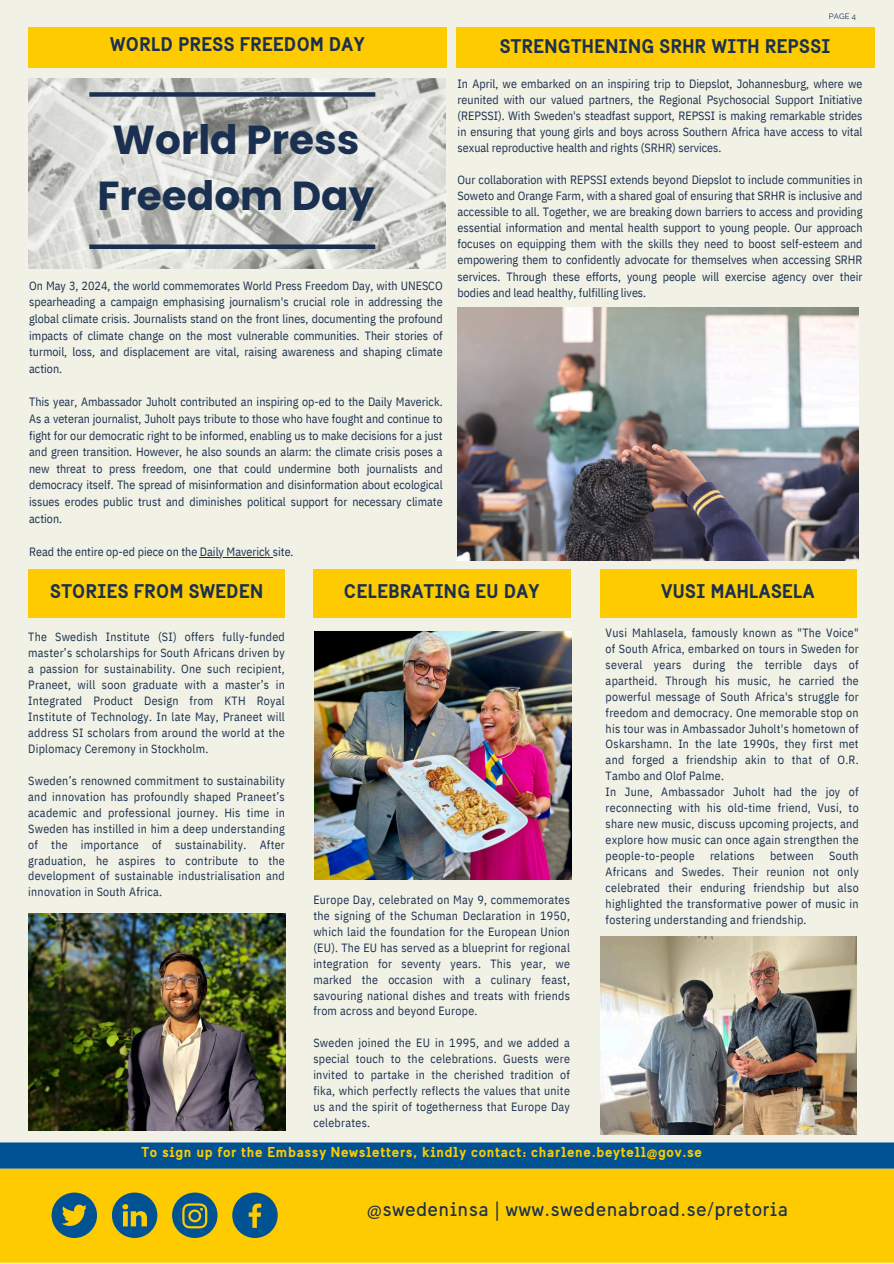
<style>
.page{position:relative;width:894px;height:1264px;background:#fff}
.page>*{position:absolute;margin:0;border:0;box-sizing:border-box;transform-origin:0 0}
.t1{font:700 40.5px/56.2px "Poppins";color:#1a3050;text-align:center}
.t2{font:700 19.5px "Sweden Sans";letter-spacing:.02em;color:#1a3050}
.t3{font:19.35px "Sweden Sans";letter-spacing:.05em;color:#1a3050}
.t4{font:700 14.1px "Sweden Sans";letter-spacing:.05em;color:#fecb00}
.t5{font:12px/15.9px "IBM Plex Sans Cond";letter-spacing:.02em;color:#1a3050;text-align:justify}
.t6{font:12px "IBM Plex Sans Cond";color:#1a3050}
.t7{font:7.8px "Raleway";color:#1a3050}
</style>
<div class="page">
<div style="left:0;top:0;width:893px;height:1263px;background:#f1f1e5"></div>
<div style="left:0;top:1159px;width:893px;height:103px;background:#fecb00"></div>
<svg style="left:0;top:1142px;width:893px;height:27px;background:#075694"></svg>
<svg style="left:52px;top:1192px;width:45px;height:45px"></svg>
<svg style="left:112px;top:1192px;width:45px;height:45px"></svg>
<svg style="left:172px;top:1192px;width:45px;height:45px"></svg>
<svg style="left:232px;top:1192px;width:45px;height:45px"></svg>
<div style="left:28px;top:569px;width:257px;height:49px;background:#fecb00"></div>
<img style="left:28px;top:913px;width:257px;height:217px">
<img style="left:28px;top:79px;width:417px;height:189px">
<img style="left:457px;top:307px;width:401px;height:253px">
<div style="left:28px;top:28px;width:418px;height:40px;background:#fecb00"></div>
<div style="left:455px;top:28px;width:419px;height:40px;background:#fecb00"></div>
<div style="left:313px;top:569px;width:258px;height:49px;background:#fecb00"></div>
<div style="left:600px;top:569px;width:256px;height:49px;background:#fecb00"></div>
<img style="left:314px;top:631px;width:257px;height:248px">
<img style="left:600px;top:936px;width:256px;height:198px">
<div style="left:89px;top:92px;width:286px;height:5px;background:#1a3050"></div>
<div style="left:89px;top:244px;width:286px;height:5px;background:#1a3050"></div>
<hr style="left:200px;top:557px;width:73px;height:1px;background:#1a3050">
<h5 class="t2" style="left:110px;top:37px;width:256px">WORLD PRESS FREEDOM DAY</h5>
<h3 class="t1" style="left:97px;top:112px;width:278px">World Press<br>Freedom Day</h3>
<h5 class="t5" style="left:29px;top:277px;width:415px;line-height:16.6px">On May 3, 2024, the world commemorates World Press Freedom Day, with UNESCO spearheading a campaign emphasising journalism's crucial role in addressing the global climate crisis. Journalists stand on the front lines, documenting the profound impacts of climate change on the most vulnerable communities. Their stories of turmoil, loss, and displacement are vital, raising awareness and shaping climate action.</h5>
<h5 class="t5" style="left:29px;top:393px;width:415px;line-height:16.6px">This year, Ambassador Juholt contributed an inspiring op-ed to the Daily Maverick.<br>As a veteran journalist, Juholt pays tribute to those who have fought and continue to fight for our democratic right to be informed, enabling us to make decisions for a just and green transition. However, he also sounds an alarm: the climate crisis poses a new threat to press freedom, one that could undermine both journalists and democracy itself. The spread of misinformation and disinformation about ecological issues erodes public trust and diminishes political support for necessary climate action.</h5>
<p class="t6" style="left:29px;top:543px;width:266px">Read the entire op-ed piece on the Daily Maverick site.</p>
<h2 class="t7" style="left:828px;top:12px;width:29px">PAGE 4</h2>
<h2 class="t2" style="left:499px;top:38px;width:332px">STRENGTHENING SRHR WITH REPSSI</h2>
<h5 class="t5" style="left:457px;top:76px;width:406px">In April, we embarked on an inspiring trip to Diepslot, Johannesburg, where we reunited with our valued partners, the Regional Psychosocial Support Initiative (REPSSI). With Sweden's steadfast support, REPSSI is making remarkable strides in ensuring that young girls and boys across Southern Africa have access to vital sexual reproductive health and rights (SRHR) services.</h5>
<h5 class="t5" style="left:457px;top:172px;width:406px">Our collaboration with REPSSI extends beyond Diepslot to include communities in Soweto and Orange Farm, with a shared goal of ensuring that SRHR is inclusive and accessible to all. Together, we are breaking down barriers to access and providing essential information and mental health support to young people. Our approach focuses on equipping them with the skills they need to boost self-esteem and empowering them to confidently advocate for themselves when accessing SRHR services. Through these efforts, young people will exercise agency over their bodies and lead healthy, fulfilling lives.</h5>
<h5 class="t2" style="left:50px;top:583px;width:214px">STORIES FROM SWEDEN</h5>
<p class="t5" style="left:28px;top:629px;width:258px">The Swedish Institute (SI) offers fully-funded master’s scholarships for South Africans driven by a passion for sustainability. One such recipient, Praneet, will soon graduate with a master’s in Integrated Product Design from KTH Royal Institute of Technology. In late May, Praneet will address SI scholars from around the world at the Diplomacy Ceremony in Stockholm.</p>
<h2 class="t5" style="left:28px;top:772px;width:258px">Sweden’s renowned commitment to sustainability and innovation has profoundly shaped Praneet’s academic and professional journey. His time in Sweden has instilled in him a deep understanding of the importance of sustainability. After graduation, he aspires to contribute to the development of sustainable industrialisation and innovation in South Africa.</h2>
<h2 class="t2" style="left:344px;top:583px;width:197px">CELEBRATING EU DAY</h2>
<h5 class="t2" style="left:661px;top:583px;width:155px">VUSI MAHLASELA</h5>
<h5 class="t5" style="left:313px;top:891px;width:258px">Europe Day, celebrated on May 9, commemorates the signing of the Schuman Declaration in 1950, which laid the foundation for the European Union (EU). The EU has served as a blueprint for regional integration for seventy years. This year, we marked the occasion with a culinary feast, savouring national dishes and treats with friends from across and beyond Europe.</h5>
<h5 class="t5" style="left:313px;top:1034px;width:258px">Sweden joined the EU in 1995, and we added a special touch to the celebrations. Guests were invited to partake in the cherished tradition of fika, which perfectly reflects the values that unite us and the spirit of togetherness that Europe Day celebrates.</h5>
<h2 class="t5" style="left:605px;top:624px;width:254px;text-align:left">Vusi Mahlasela, famously known as "The Voice" of South Africa, embarked on tours in Sweden for several years during the terrible days of apartheid. Through his music, he carried the powerful message of South Africa's struggle for freedom and democracy. One memorable stop on his tour was in Ambassador Juholt's hometown of Oskarshamn. In the late 1990s, they first met and forged a friendship akin to that of O.R.<br>Tambo and Olof Palme.<br>In June, Ambassador Juholt had the joy of reconnecting with his old-time friend, Vusi, to share new music, discuss upcoming projects, and explore how music can once again strengthen the people-to-people</h2>
<h2 class="t5" style="left:605px;top:847px;width:254px;text-indent:223px">South Africans and Swedes. Their reunion not only celebrated their enduring friendship but also highlighted the transformative power of music in fostering understanding and friendship.</h2>
<h2 class="t5" style="left:709px;top:847px;width:46px">relations</h2>
<h2 class="t5" style="left:769px;top:847px;width:45px">between</h2>
<h5 class="t4" style="left:141px;top:1146px;width:562px">To sign up for the Embassy Newsletters, kindly contact: charlene.beytell@gov.se</h5>
<h1 class="t3" style="left:367px;top:1201px;width:422px">@swedeninsa | www.swedenabroad.se/pretoria</h1>
</div>
